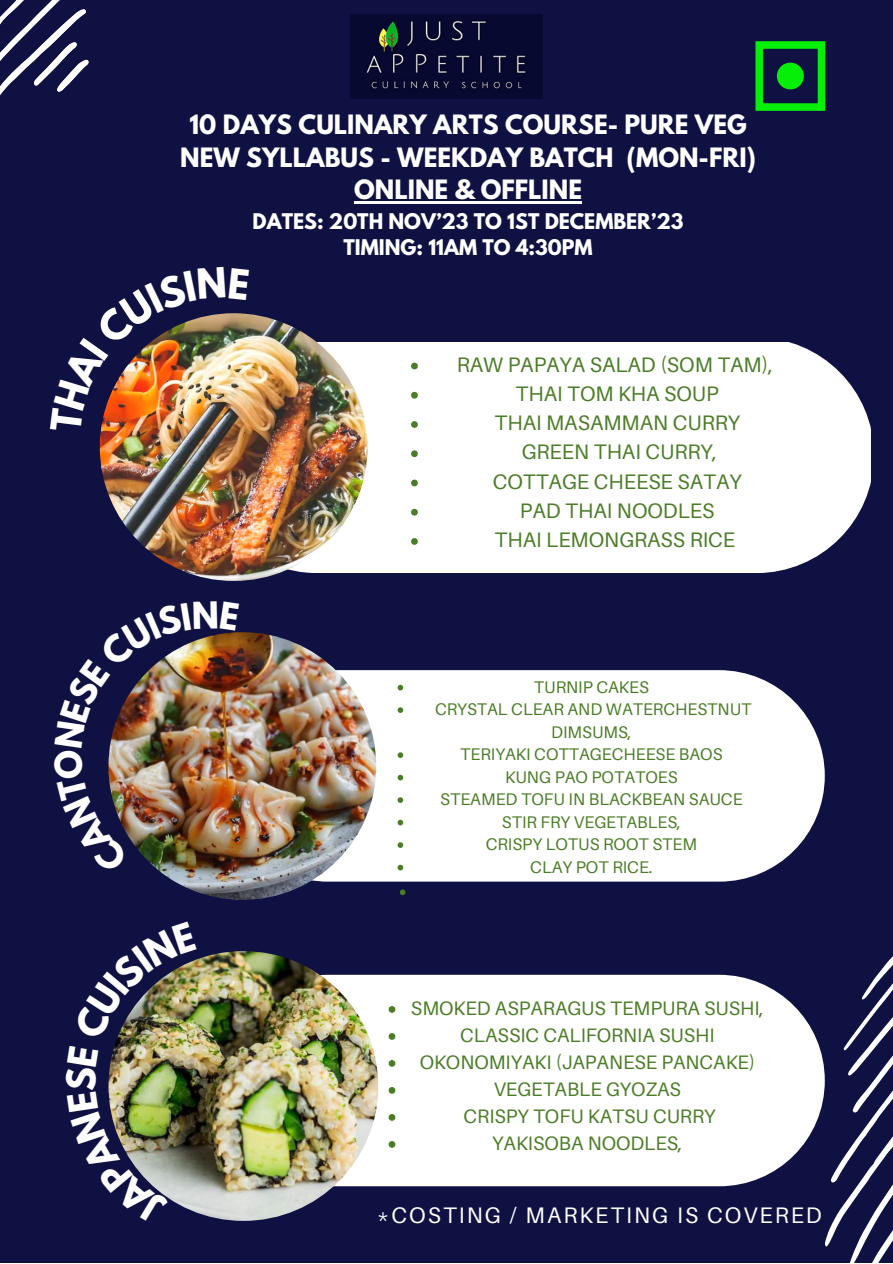
<style>
.page{position:relative;width:893px;height:1264px;background:#fff}
.page>*{position:absolute;margin:0;border:0;box-sizing:border-box;transform-origin:0 0}
.t1{font:700 35.25px "League Spartan";color:#fff}
.t2{font:700 23.55px "League Spartan";color:#fff}
.t3{font:22.5px "Aileron";letter-spacing:.09em;color:#fff}
.t4{font:21px "Aileron";color:#4b7d26}
.t5{font:19.5px "Aileron";color:#4b7d26}
.t6{font:700 19.05px "League Spartan";color:#fff}
.t7{font:16.8px/22.5px "Aileron";color:#4b7d26;text-align:center}
</style>
<div class="page">
<div style="left:0;top:0;width:892px;height:1262px;background:#0f1142"></div>
<div style="left:280px;top:342px;width:590px;height:231px;background:#fff"></div>
<img style="left:100px;top:313px;width:267px;height:268px;border-radius:50%">
<div style="left:223px;top:974px;width:601px;height:212px;background:#fff;border-radius:106px"></div>
<img style="left:108px;top:951px;width:270px;height:269px;border-radius:50%">
<div style="left:223px;top:670px;width:601px;height:212px;background:#fff;border-radius:106px"></div>
<img style="left:108px;top:632px;width:268px;height:267px;border-radius:50%">
<svg style="left:824px;top:957px;width:68px;height:305px"></svg>
<img style="left:350px;top:14px;width:192px;height:84px">
<svg style="left:0;top:0;width:89px;height:95px"></svg>
<svg style="left:755px;top:41px;width:70px;height:70px"></svg>
<svg style="left:397px;top:685px;width:6px;height:5px"></svg>
<svg style="left:397px;top:707px;width:6px;height:6px"></svg>
<svg style="left:397px;top:752px;width:6px;height:6px"></svg>
<svg style="left:397px;top:774px;width:6px;height:6px"></svg>
<svg style="left:397px;top:797px;width:6px;height:6px"></svg>
<svg style="left:397px;top:819px;width:6px;height:6px"></svg>
<svg style="left:397px;top:842px;width:6px;height:5px"></svg>
<svg style="left:397px;top:864px;width:6px;height:6px"></svg>
<svg style="left:400px;top:889px;width:5px;height:6px"></svg>
<svg style="left:388px;top:1006px;width:7px;height:6px"></svg>
<svg style="left:388px;top:1033px;width:7px;height:6px"></svg>
<svg style="left:388px;top:1060px;width:7px;height:6px"></svg>
<svg style="left:388px;top:1087px;width:7px;height:6px"></svg>
<svg style="left:388px;top:1114px;width:7px;height:6px"></svg>
<svg style="left:388px;top:1141px;width:7px;height:6px"></svg>
<svg style="left:411px;top:362px;width:7px;height:7px"></svg>
<svg style="left:411px;top:392px;width:7px;height:6px"></svg>
<svg style="left:411px;top:421px;width:7px;height:7px"></svg>
<svg style="left:411px;top:450px;width:7px;height:7px"></svg>
<svg style="left:411px;top:479px;width:7px;height:7px"></svg>
<svg style="left:411px;top:509px;width:7px;height:6px"></svg>
<svg style="left:411px;top:538px;width:7px;height:7px"></svg>
<hr style="left:354px;top:202px;width:228px;height:2px;background:#fff">
<img style="left:100px;top:313px;width:149px;height:120px">
<img style="left:108px;top:632px;width:131px;height:243px">
<img style="left:108px;top:1091px;width:61px;height:108px">
<img style="left:110px;top:959px;width:86px;height:107px">
<p class="t1" style="left:64px;top:1091px;width:25px;rotate:-90deg">S</p>
<p class="t2" style="left:189px;top:113px;width:558px">10 DAYS CULINARY ARTS COURSE- PURE VEG</p>
<p class="t2" style="left:180px;top:146px;width:577px">NEW SYLLABUS - WEEKDAY BATCH (MON-FRI)</p>
<p class="t2" style="left:354px;top:178px;width:229px">ONLINE &amp; OFFLINE</p>
<p class="t6" style="left:252px;top:211px;width:432px">DATES: 20TH NOV’23 TO 1ST DECEMBER’23</p>
<p class="t6" style="left:343px;top:237px;width:250px">TIMING: 11AM TO 4:30PM</p>
<p class="t4" style="left:457px;top:351px;width:318px">RAW PAPAYA SALAD (SOM TAM),</p>
<p class="t4" style="left:515px;top:380px;width:205px">THAI TOM KHA SOUP</p>
<p class="t4" style="left:494px;top:410px;width:247px">THAI MASAMMAN CURRY</p>
<p class="t4" style="left:521px;top:439px;width:197px">GREEN THAI CURRY,</p>
<p class="t4" style="left:492px;top:468px;width:250px">COTTAGE CHEESE SATAY</p>
<p class="t4" style="left:520px;top:497px;width:196px">PAD THAI NOODLES</p>
<p class="t4" style="left:494px;top:526px;width:242px">THAI LEMONGRASS RICE</p>
<p class="t7" style="left:534px;top:675px;width:117px">TURNIP CAKES</p>
<p class="t7" style="left:435px;top:697px;width:318px">CRYSTAL CLEAR AND WATERCHESTNUT<br>DIMSUMS,</p>
<p class="t7" style="left:460px;top:742px;width:264px">TERIYAKI COTTAGECHEESE BAOS</p>
<p class="t7" style="left:505px;top:765px;width:174px">KUNG PAO POTATOES</p>
<p class="t7" style="left:440px;top:787px;width:304px">STEAMED TOFU IN BLACKBEAN SAUCE</p>
<p class="t7" style="left:502px;top:810px;width:181px">STIR FRY VEGETABLES,</p>
<p class="t7" style="left:485px;top:832px;width:213px">CRISPY LOTUS ROOT STEM</p>
<p class="t7" style="left:530px;top:855px;width:124px">CLAY POT RICE.</p>
<p class="t5" style="left:411px;top:996px;width:354px">SMOKED ASPARAGUS TEMPURA SUSHI,</p>
<p class="t5" style="left:460px;top:1023px;width:256px">CLASSIC CALIFORNIA SUSHI</p>
<p class="t5" style="left:419px;top:1050px;width:337px">OKONOMIYAKI (JAPANESE PANCAKE)</p>
<p class="t5" style="left:494px;top:1077px;width:189px">VEGETABLE GYOZAS</p>
<p class="t5" style="left:463px;top:1104px;width:253px">CRISPY TOFU KATSU CURRY</p>
<p class="t5" style="left:492px;top:1131px;width:192px">YAKISOBA NOODLES,</p>
<p class="t3" style="left:377px;top:1200px;width:446px">*COSTING / MARKETING IS COVERED</p>
</div>
